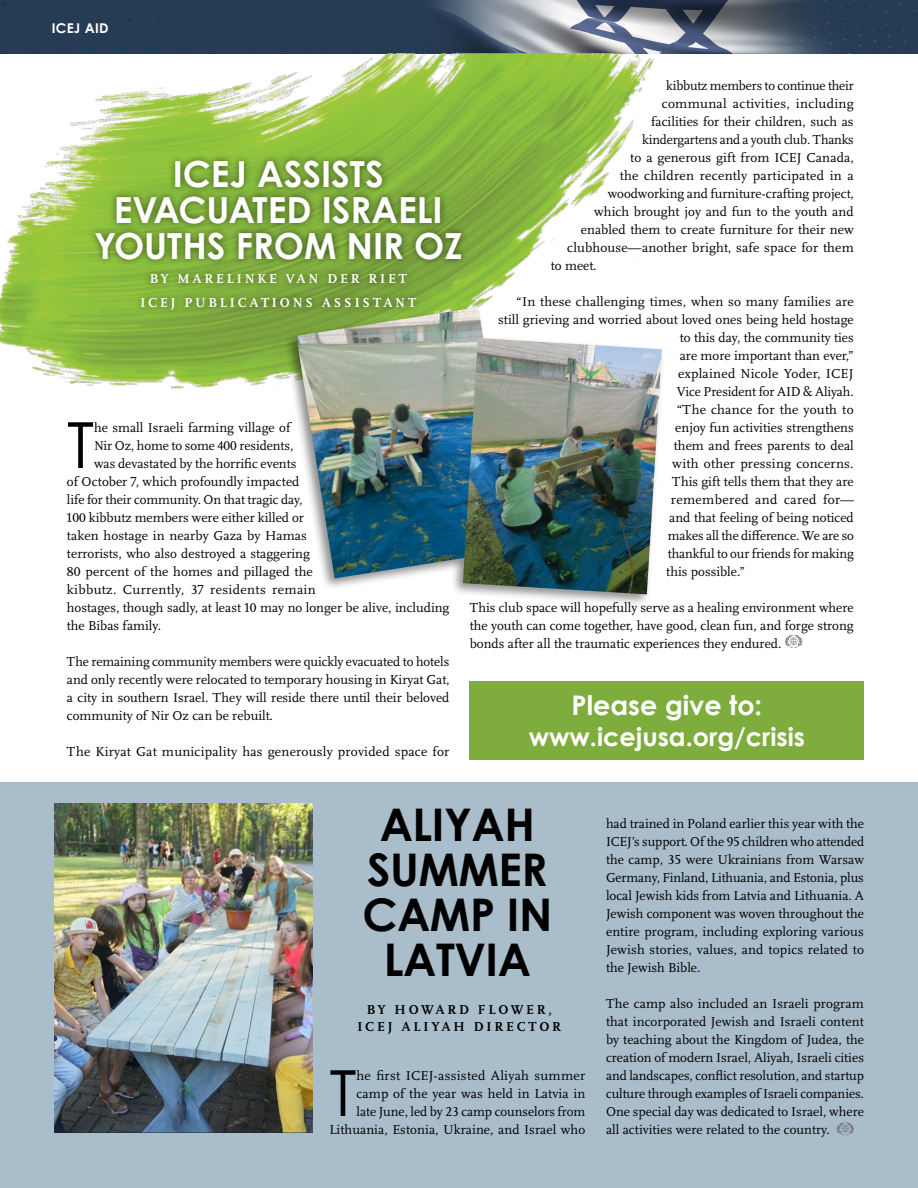
<style>
.page{position:relative;width:918px;height:1188px;background:#fff}
.page>*{position:absolute;margin:0;border:0;box-sizing:border-box;transform-origin:0 0}
.t1{font:63.6px "Century Gothic";color:#000}
.t2{font:700 45px/45px "Century Gothic";letter-spacing:-.01em;color:#000;text-align:center}
.t3{font:700 36px/36px "Century Gothic Pro";color:#fff;text-align:center}
.t4{font:700 27px "Century Gothic";color:#fff}
.t5{font:700 25.5px "Century Gothic";color:#fff}
.t6{font:13.5px/18px "Scala Pro";color:#000;text-align:justify}
.t7{font:13.5px "Scala Pro";letter-spacing:.02em;color:#000}
.t8{font:13.5px "Scala Pro";letter-spacing:.025em;color:#000}
.t9{font:700 13.5px/24px "Scala Pro";letter-spacing:.21em;color:#fff;text-align:center}
.t10{font:700 13.5px/16.5px "Scala Pro";letter-spacing:.21em;color:#000;text-align:center}
.t11{font:700 13.5px "Century Gothic Pro";letter-spacing:.02em;color:#fff}
</style>
<div class="page">
<div style="left:0;top:0;width:918px;height:54px;background:#263c54"></div>
<img style="left:423px;top:0;width:469px;height:54px">
<div style="left:0;top:782px;width:918px;height:406px;background:#a9bdca"></div>
<img style="left:0;top:53px;width:766px;height:336px">
<div style="left:89px;top:153px;width:380px;height:164px;background:#000;opacity:.55"></div>
<div style="left:470px;top:681px;width:394px;height:79px;background:#7ead3e"></div>
<svg style="left:785px;top:635px;width:17px;height:13px"></svg>
<div style="left:283px;top:304px;width:382px;height:304px;background:#000;opacity:.45"></div>
<img style="left:296px;top:307px;width:221px;height:271px">
<img style="left:463px;top:338px;width:199px;height:256px">
<svg style="left:836px;top:1122px;width:18px;height:13px"></svg>
<img style="left:54px;top:804px;width:258px;height:328px">
<p class="t11" style="left:52px;top:20px;width:58px">ICEJ AID</p>
<h3 class="t3" style="left:94px;top:156px;width:370px">ICEJ ASSISTS<br>EVACUATED ISRAELI<br>YOUTHS FROM NIR OZ</h3>
<p class="t9" style="left:140px;top:267px;width:277px">BY MARELINKE VAN DER RIET<br>ICEJ PUBLICATIONS ASSISTANT</p>
<h1 class="t1" style="left:67px;top:401px;width:29px">T</h1>
<p class="t6" style="left:94px;top:419px;width:198px">he small Israeli farming village of</p>
<p class="t6" style="left:94px;top:437px;width:201px">Nir Oz, home to some 400 residents,</p>
<p class="t6" style="left:94px;top:455px;width:204px">was devastated by the horrific events</p>
<p class="t6" style="left:67px;top:473px;width:234px">of October 7, which profoundly impacted</p>
<p class="t6" style="left:67px;top:491px;width:237px">life for their community. On that tragic day,</p>
<p class="t6" style="left:67px;top:509px;width:239px">100 kibbutz members were either killed or</p>
<p class="t6" style="left:67px;top:527px;width:242px">taken hostage in nearby Gaza by Hamas</p>
<p class="t6" style="left:67px;top:545px;width:244px">terrorists, who also destroyed a staggering</p>
<p class="t6" style="left:67px;top:563px;width:247px">80 percent of the homes and pillaged the</p>
<p class="t8" style="left:67px;top:582px;width:250px">kibbutz. Currently, 37 residents remain</p>
<p class="t6" style="left:67px;top:599px;width:384px">hostages, though sadly, at least 10 may no longer be alive, including</p>
<p class="t6" style="left:67px;top:617px;width:96px">the Bibas family.</p>
<p class="t6" style="left:67px;top:653px;width:384px">The remaining community members were quickly evacuated to hotels and only recently were relocated to temporary housing in Kiryat Gat, a city in southern Israel. They will reside there until their beloved community of Nir Oz can be rebuilt.</p>
<p class="t6" style="left:67px;top:743px;width:384px">The Kiryat Gat municipality has generously provided space for</p>
<p class="t6" style="left:666px;top:77px;width:189px">kibbutz members to continue their</p>
<p class="t7" style="left:662px;top:96px;width:194px">communal activities, including</p>
<p class="t6" style="left:651px;top:113px;width:204px">facilities for their children, such as</p>
<p class="t6" style="left:642px;top:131px;width:213px">kindergartens and a youth club. Thanks</p>
<p class="t6" style="left:630px;top:149px;width:225px">to a generous gift from ICEJ Canada,</p>
<p class="t7" style="left:620px;top:168px;width:236px">the children recently participated in a</p>
<p class="t6" style="left:608px;top:185px;width:247px">woodworking and furniture-crafting project,</p>
<p class="t6" style="left:594px;top:203px;width:261px">which brought joy and fun to the youth and</p>
<p class="t6" style="left:581px;top:221px;width:274px">enabled them to create furniture for their new</p>
<p class="t6" style="left:567px;top:239px;width:288px">clubhouse—another bright, safe space for them</p>
<p class="t6" style="left:551px;top:257px;width:47px">to meet.</p>
<p class="t6" style="left:516px;top:293px;width:339px">“In these challenging times, when so many families are</p>
<p class="t6" style="left:498px;top:311px;width:357px">still grieving and worried about loved ones being held hostage</p>
<p class="t6" style="left:680px;top:329px;width:175px">to this day, the community ties</p>
<p class="t6" style="left:680px;top:347px;width:176px">are more important than ever,”</p>
<p class="t6" style="left:678px;top:365px;width:177px">explained Nicole Yoder, ICEJ</p>
<p class="t6" style="left:677px;top:383px;width:178px">Vice President for AID &amp; Aliyah.</p>
<p class="t6" style="left:677px;top:401px;width:178px">“The chance for the youth to</p>
<p class="t6" style="left:675px;top:419px;width:180px">enjoy fun activities strengthens</p>
<p class="t6" style="left:674px;top:437px;width:182px">them and frees parents to deal</p>
<p class="t6" style="left:672px;top:455px;width:183px">with other pressing concerns.</p>
<p class="t6" style="left:672px;top:473px;width:183px">This gift tells them that they are</p>
<p class="t8" style="left:671px;top:492px;width:185px">remembered and cared for—</p>
<p class="t6" style="left:669px;top:509px;width:186px">and that feeling of being noticed</p>
<p class="t6" style="left:668px;top:527px;width:188px">makes all the difference. We are so</p>
<p class="t6" style="left:668px;top:545px;width:188px">thankful to our friends for making</p>
<p class="t6" style="left:666px;top:563px;width:80px">this possible.”</p>
<p class="t6" style="left:470px;top:599px;width:386px">This club space will hopefully serve as a healing environment where the youth can come together, have good, clean fun, and forge strong bonds after all the traumatic experiences they endured.</p>
<h3 class="t4" style="left:572px;top:685px;width:192px">Please give to:</h3>
<h3 class="t5" style="left:529px;top:717px;width:278px">www.icejusa.org/crisis</h3>
<h2 class="t2" style="left:362px;top:800px;width:191px">ALIYAH<br>SUMMER<br>CAMP IN<br>LATVIA</h2>
<p class="t10" style="left:357px;top:1002px;width:205px">BY HOWARD FLOWER,<br>ICEJ ALIYAH DIRECTOR</p>
<p class="t6" style="left:329px;top:1067px;width:258px;text-align:right">he first ICEJ-assisted Aliyah summer camp of the year was held in Latvia in<br>late June, led by 23 camp counselors from Lithuania, Estonia, Ukraine, and Israel who</p>
<h1 class="t1" style="left:329px;top:1049px;width:29px">T</h1>
<p class="t6" style="left:606px;top:815px;width:260px">had trained in Poland earlier this year with the ICEJ’s support. Of the 95 children who attended the camp, 35 were Ukrainians from Warsaw Germany, Finland, Lithuania, and Estonia, plus local Jewish kids from Latvia and Lithuania. A Jewish component was woven throughout the entire program, including exploring various Jewish stories, values, and topics related to the Jewish Bible.</p>
<p class="t6" style="left:606px;top:995px;width:260px">The camp also included an Israeli program that incorporated Jewish and Israeli content by teaching about the Kingdom of Judea, the creation of modern Israel, Aliyah, Israeli cities and landscapes, conflict resolution, and startup culture through examples of Israeli companies.<br>One special day was dedicated to Israel, where all activities were related to the country.</p>
</div>
